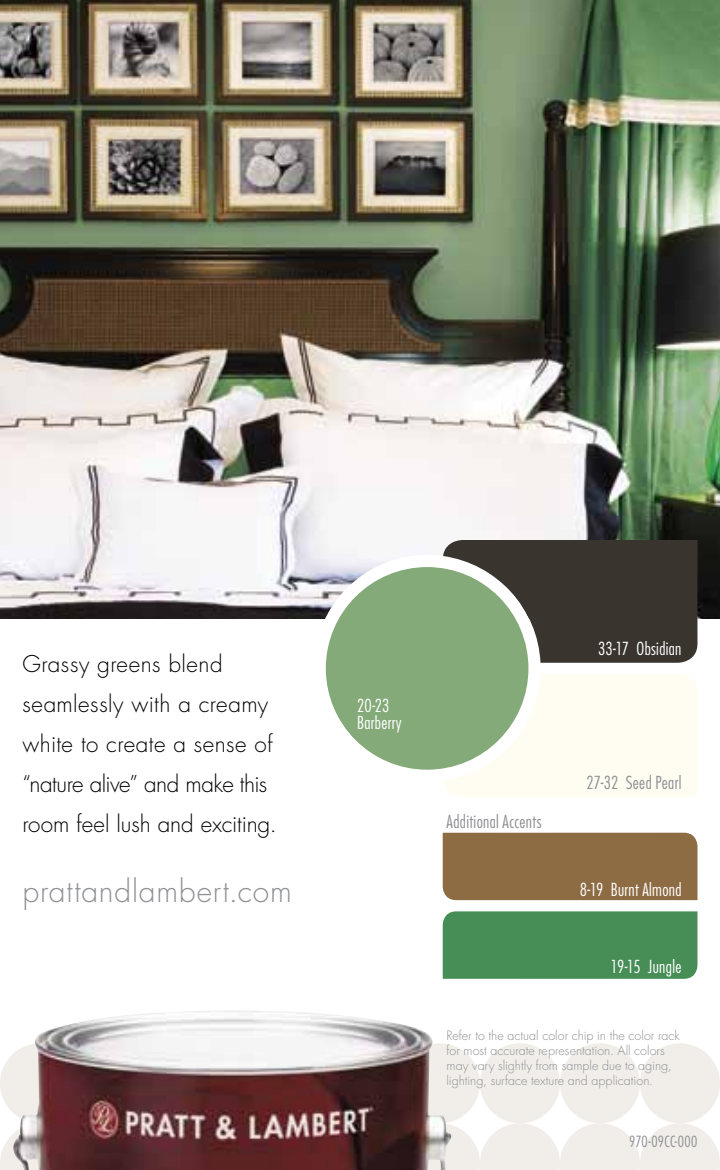
<style>
.page{position:relative;width:720px;height:1170px;background:#fff}
.page>*{position:absolute;margin:0;border:0;box-sizing:border-box;transform-origin:0 0}
.t1{font:300 30px "Futura";letter-spacing:.03em;color:#8f9093}
.t2{font:300 22.5px/40px "Futura";letter-spacing:.01em;color:#000}
.t3{font:300 condensed 17.5px/17.5px "Futura";letter-spacing:.02em;color:#fff}
.t4{font:300 condensed 17.5px "Futura";letter-spacing:.02em;color:#8f9093}
.t5{font:300 condensed 15px "Futura";letter-spacing:.015em;color:#8f9093}
.t6{font:300 12.5px/15px "Futura";color:#8f9093}
</style>
<div class="page">
<svg style="left:0;top:1043px;width:720px;height:127px"></svg>
<img style="left:12px;top:1010px;width:445px;height:160px">
<img style="left:0;top:0;width:720px;height:619px">
<div style="left:314px;top:555px;width:227px;height:227px;background:#fff;border-radius:50%"></div>
<div style="left:443px;top:833px;width:255px;height:67px;background:#8d6b43"></div>
<div style="left:443px;top:911px;width:255px;height:68px;background:#468e56"></div>
<div style="left:443px;top:540px;width:255px;height:123px;background:#39342e"></div>
<svg style="left:326px;top:567px;width:202px;height:203px;background:#95b38c"></svg>
<svg style="left:443px;top:674px;width:254px;height:123px"></svg>
<h2 class="t2" style="left:22px;top:645px;width:256px">Grassy greens blend seamlessly with a creamy white to create a sense of “nature alive” and make this room feel lush and exciting.</h2>
<h1 class="t1" style="left:22px;top:873px;width:271px">prattandlambert.com</h1>
<h3 class="t3" style="left:357px;top:697px;width:46px">20-23<br>Barberry</h3>
<h3 class="t3" style="left:598px;top:640px;width:85px">33-17 Obsidian</h3>
<h3 class="t4" style="left:447px;top:811px;width:96px">Additional Accents</h3>
<h3 class="t4" style="left:587px;top:772px;width:96px">27-32 Seed Pearl</h3>
<h3 class="t3" style="left:580px;top:881px;width:103px">8-19 Burnt Almond</h3>
<h3 class="t3" style="left:611px;top:958px;width:72px">19-15 Jungle</h3>
<p class="t6" style="left:447px;top:1028px;width:235px">Refer to the actual color chip in the color rack for most accurate representation. All colors may vary slightly from sample due to aging, lighting, surface texture and application.</p>
<p class="t5" style="left:629px;top:1132px;width:70px">970-09CC-000</p>
</div>
